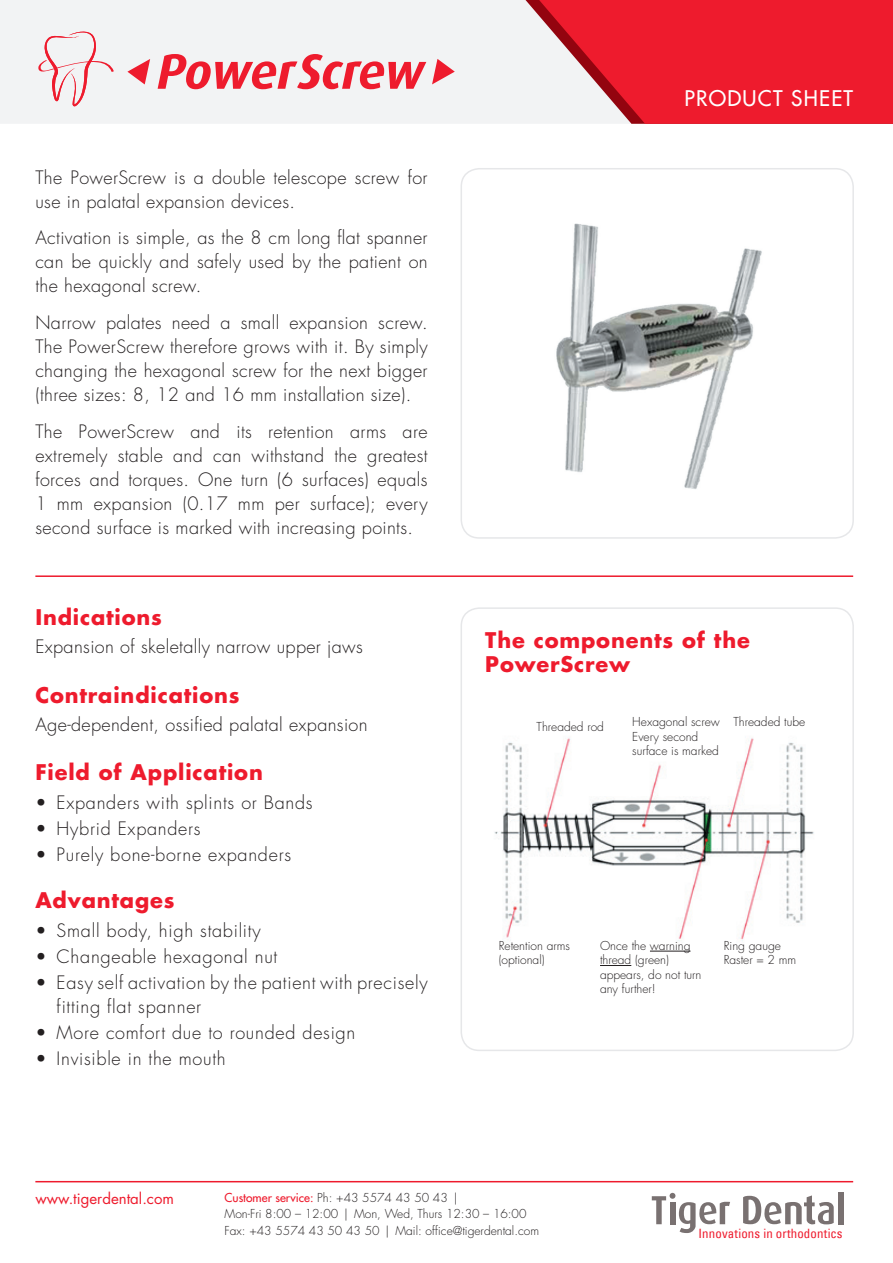
<style>
.page{position:relative;width:893px;height:1263px;background:#fff}
.page>*{position:absolute;margin:0;border:0;box-sizing:border-box;transform-origin:0 0}
.subtitle{font:700 21px/24px "Futura Std";letter-spacing:.04em;color:#ee1b2d}
.t1{font:500 21px "Futura Std";letter-spacing:.06em;color:#fff}
.basic{font:300 18px/24px "Futura Std";letter-spacing:.02em;color:#231f20;text-align:justify}
.basic-2{font:300 18px/24px "Futura Std";letter-spacing:.04em;color:#231f20}
.t2{font:15px "Futura Std";color:#ee1b2d}
.t3{font:condensed 12.9px "Univers";letter-spacing:.01em;color:#ee1b2d}
.picture_description{font:300 12px/14.4px "Futura Std";color:#231f20}
.s1{font-weight:500;color:#ee1b2d}
</style>
<div class="page">
<div style="left:0;top:0;width:503px;height:124px;background:#f2f3f4"></div>
<div style="left:503px;top:0;width:13px;height:124px;background:#f2f3f4"></div>
<svg style="left:516px;top:0;width:377px;height:124px;fill:#ee1b2d"></svg>
<svg style="left:38px;top:29px;width:76px;height:77px"></svg>
<hr style="left:35px;top:1181px;width:818px;height:1px;background:#ee1b2d">
<div style="left:838px;top:1192px;width:6px;height:32px;background:#797171"></div>
<svg style="left:652px;top:1193px;width:78px;height:40px"></svg>
<svg style="left:743px;top:1195px;width:91px;height:29px"></svg>
<svg style="left:158px;top:54px;width:268px;height:35px"></svg>
<svg style="left:432px;top:59px;width:23px;height:25px"></svg>
<svg style="left:127px;top:59px;width:23px;height:25px"></svg>
<div style="left:461px;top:607px;width:393px;height:444px;border:2px solid #e6e7e9;border-radius:18px"></div>
<div style="left:461px;top:168px;width:393px;height:371px;border:2px solid #e6e7e9;border-radius:18px"></div>
<img style="left:556px;top:223px;width:206px;height:266px">
<img style="left:494px;top:738px;width:320px;height:228px">
<hr style="left:650px;top:951px;width:40px;height:1px;background:#231f20">
<hr style="left:600px;top:965px;width:31px;height:1px;background:#231f20">
<hr style="left:35px;top:575px;width:818px;height:2px;background:#ee1b2d">
<p class="basic" style="left:35px;top:166px;width:394px">The PowerScrew is a double telescope screw for use in palatal expansion devices.</p>
<p class="basic" style="left:35px;top:226px;width:394px">Activation is simple, as the 8 cm long flat spanner can be quickly and safely used by the patient on the hexagonal screw.</p>
<p class="basic" style="left:35px;top:311px;width:394px">Narrow palates need a small expansion screw.<br>The PowerScrew therefore grows with it. By simply changing the hexagonal screw for the next bigger (three sizes: 8, 12 and 16 mm installation size).</p>
<p class="basic" style="left:35px;top:420px;width:394px">The PowerScrew and its retention arms are extremely stable and can withstand the greatest forces and torques. One turn (6 surfaces) equals 1 mm expansion (0.17 mm per surface); every second surface is marked with increasing points.</p>
<p class="subtitle" style="left:35px;top:605px;width:128px">Indications</p>
<p class="basic" style="left:35px;top:635px;width:329px">Expansion of skeletally narrow upper jaws</p>
<p class="subtitle" style="left:35px;top:682px;width:206px">Contraindications</p>
<p class="basic" style="left:35px;top:713px;width:334px">Age-dependent, ossified palatal expansion</p>
<p class="subtitle" style="left:35px;top:760px;width:229px">Field of Application</p>
<p class="basic-2" style="left:35px;top:791px;width:279px">• Expanders with splints or Bands</p>
<p class="basic-2" style="left:35px;top:817px;width:167px">• Hybrid Expanders</p>
<p class="basic-2" style="left:35px;top:843px;width:257px">• Purely bone-borne expanders</p>
<p class="subtitle" style="left:35px;top:888px;width:141px">Advantages</p>
<p class="basic-2" style="left:35px;top:918px;width:227px">• Small body, high stability</p>
<p class="basic-2" style="left:35px;top:945px;width:243px">• Changeable hexagonal nut</p>
<p class="basic-2" style="left:57px;top:971px;width:372px;text-indent:-21px">• Easy self activation by the patient with precisely fitting flat spanner</p>
<p class="basic-2" style="left:35px;top:1021px;width:321px">• More comfort due to rounded design</p>
<p class="basic-2" style="left:35px;top:1047px;width:192px">• Invisible in the mouth</p>
<p class="t1" style="left:684px;top:85px;width:170px">PRODUCT SHEET</p>
<p class="subtitle" style="left:485px;top:628px;width:266px">The components of the<br>PowerScrew</p>
<p class="picture_description" style="left:537px;top:720px;width:69px">Threaded rod</p>
<p class="picture_description" style="left:632px;top:715px;width:89px">Hexagonal screw</p>
<p class="picture_description" style="left:632px;top:730px;width:88px">Every second surface is marked</p>
<p class="picture_description" style="left:733px;top:715px;width:73px">Threaded tube</p>
<p class="picture_description" style="left:499px;top:939px;width:73px">Retention arms (optional)</p>
<p class="picture_description" style="left:600px;top:939px;width:103px">Once the warning thread (green) appears, do not turn any further!</p>
<p class="picture_description" style="left:724px;top:939px;width:59px">Ring gauge</p>
<p class="picture_description" style="left:724px;top:953px;width:74px">Raster = 2 mm</p>
<p class="t2" style="left:35px;top:1189px;width:140px">www.tigerdental.com</p>
<p class="picture_description" style="left:225px;top:1190px;width:316px;line-height:16.5px"><span class="s1">Customer service:</span> Ph: +43 5574 43 50 43 |<br>Mon-Fri 8:00 – 12:00 | Mon, Wed, Thurs 12:30 – 16:00<br>Fax: +43 5574 43 50 43 50 | Mail: office@tigerdental.com</p>
<p class="t3" style="left:699px;top:1228px;width:145px">Innovations in orthodontics</p>
</div>
